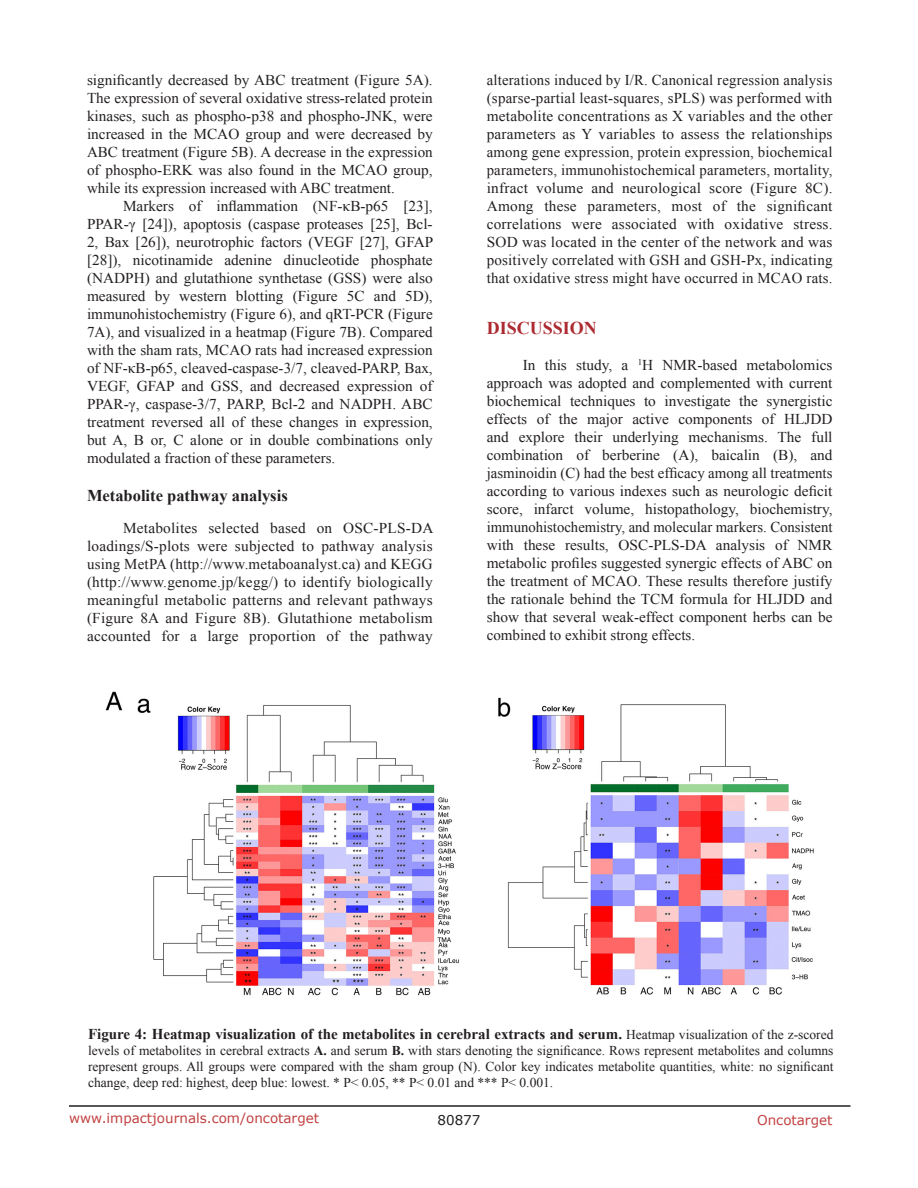
<style>
.page{position:relative;width:918px;height:1188px;background:#fff}
.page>*{position:absolute;margin:0;border:0;box-sizing:border-box;transform-origin:0 0}
.Heading{font:700 18px "Times New Roman";color:#ac2b31}
.SubHeading{font:700 16.5px "Times New Roman";color:#231f20}
.BodyText{font:15px/18px "Times New Roman";color:#231f20;text-align:justify}
.figuretext{font:700 15px "Times New Roman";color:#231f20}
.figuretext-2{font:13.5px/16.2px "Times New Roman";color:#231f20;text-align:justify}
.t1{font:13.5px "Verdana";color:#c24141}
.t2{font:13.5px "Verdana";color:#231f20}
.s1{font-weight:400;font-size:13.5px}
.s2{font-weight:700}
</style>
<div class="page">
<hr style="left:69px;top:1105px;width:781px;height:2px;background:#231f20">
<img style="left:105px;top:691px;width:709px;height:305px">
<p class="BodyText" style="left:87px;top:71px;width:347px">significantly decreased by ABC treatment (Figure 5A).<br>The expression of several oxidative stress-related protein kinases, such as phospho-p38 and phospho-JNK, were increased in the MCAO group and were decreased by ABC treatment (Figure 5B). A decrease in the expression of phospho-ERK was also found in the MCAO group, while its expression increased with ABC treatment.</p>
<p class="BodyText" style="left:87px;top:197px;width:348px;text-indent:36px">Markers of inflammation (NF-κB-p65 [23], PPAR-γ [24]), apoptosis (caspase proteases [25], Bcl-2, Bax [26]), neurotrophic factors (VEGF [27], GFAP [28]), nicotinamide adenine dinucleotide phosphate (NADPH) and glutathione synthetase (GSS) were also measured by western blotting (Figure 5C and 5D), immunohistochemistry (Figure 6), and qRT-PCR (Figure 7A), and visualized in a heatmap (Figure 7B). Compared with the sham rats, MCAO rats had increased expression of NF-κB-p65, cleaved-caspase-3/7, cleaved-PARP, Bax, VEGF, GFAP and GSS, and decreased expression of PPAR-γ, caspase-3/7, PARP, Bcl-2 and NADPH. ABC treatment reversed all of these changes in expression, but A, B or, C alone or in double combinations only modulated a fraction of these parameters.</p>
<p class="SubHeading" style="left:87px;top:484px;width:202px">Metabolite pathway analysis</p>
<p class="BodyText" style="left:87px;top:518px;width:348px;text-indent:36px">Metabolites selected based on OSC-PLS-DA loadings/S-plots were subjected to pathway analysis using MetPA (http://www.metaboanalyst.ca) and KEGG (http://www.genome.jp/kegg/) to identify biologically meaningful metabolic patterns and relevant pathways (Figure 8A and Figure 8B). Glutathione metabolism accounted for a large proportion of the pathway</p>
<p class="BodyText" style="left:487px;top:71px;width:347px">alterations induced by I/R. Canonical regression analysis (sparse-partial least-squares, sPLS) was performed with metabolite concentrations as X variables and the other parameters as Y variables to assess the relationships among gene expression, protein expression, biochemical parameters, immunohistochemical parameters, mortality, infract volume and neurological score (Figure 8C).<br>Among these parameters, most of the significant correlations were associated with oxidative stress.<br>SOD was located in the center of the network and was positively correlated with GSH and GSH-Px, indicating that oxidative stress might have occurred in MCAO rats.</p>
<p class="Heading" style="left:487px;top:315px;width:112px">DISCUSSION</p>
<p class="BodyText" style="left:487px;top:355px;width:347px;text-indent:36px">In this study, a <sup>1</sup>H NMR-based metabolomics approach was adopted and complemented with current biochemical techniques to investigate the synergistic effects of the major active components of HLJDD and explore their underlying mechanisms. The full combination of berberine (A), baicalin (B), and jasminoidin (C) had the best efficacy among all treatments according to various indexes such as neurologic deficit score, infarct volume, histopathology, biochemistry, immunohistochemistry, and molecular markers. Consistent with these results, OSC-PLS-DA analysis of NMR metabolic profiles suggested synergic effects of ABC on the treatment of MCAO. These results therefore justify the rationale behind the TCM formula for HLJDD and show that several weak-effect component herbs can be combined to exhibit strong effects.</p>
<p class="figuretext" style="left:88px;top:1023px;width:747px">Figure 4: Heatmap visualization of the metabolites in cerebral extracts and serum. <span class="s1">Heatmap visualization of the z-scored</span></p>
<p class="figuretext-2" style="left:88px;top:1042px;width:747px">levels of metabolites in cerebral extracts <span class="s2">A.</span> and serum <span class="s2">B.</span> with stars denoting the significance. Rows represent metabolites and columns represent groups. All groups were compared with the sham group (N). Color key indicates metabolite quantities, white: no significant change, deep red: highest, deep blue: lowest. * P&lt; 0.05, ** P&lt; 0.01 and *** P&lt; 0.001.</p>
<p class="t1" style="left:69px;top:1109px;width:252px">www.impactjournals.com/oncotarget</p>
<p class="t2" style="left:438px;top:1111px;width:44px">80877</p>
<p class="t1" style="left:757px;top:1111px;width:77px">Oncotarget</p>
</div>
